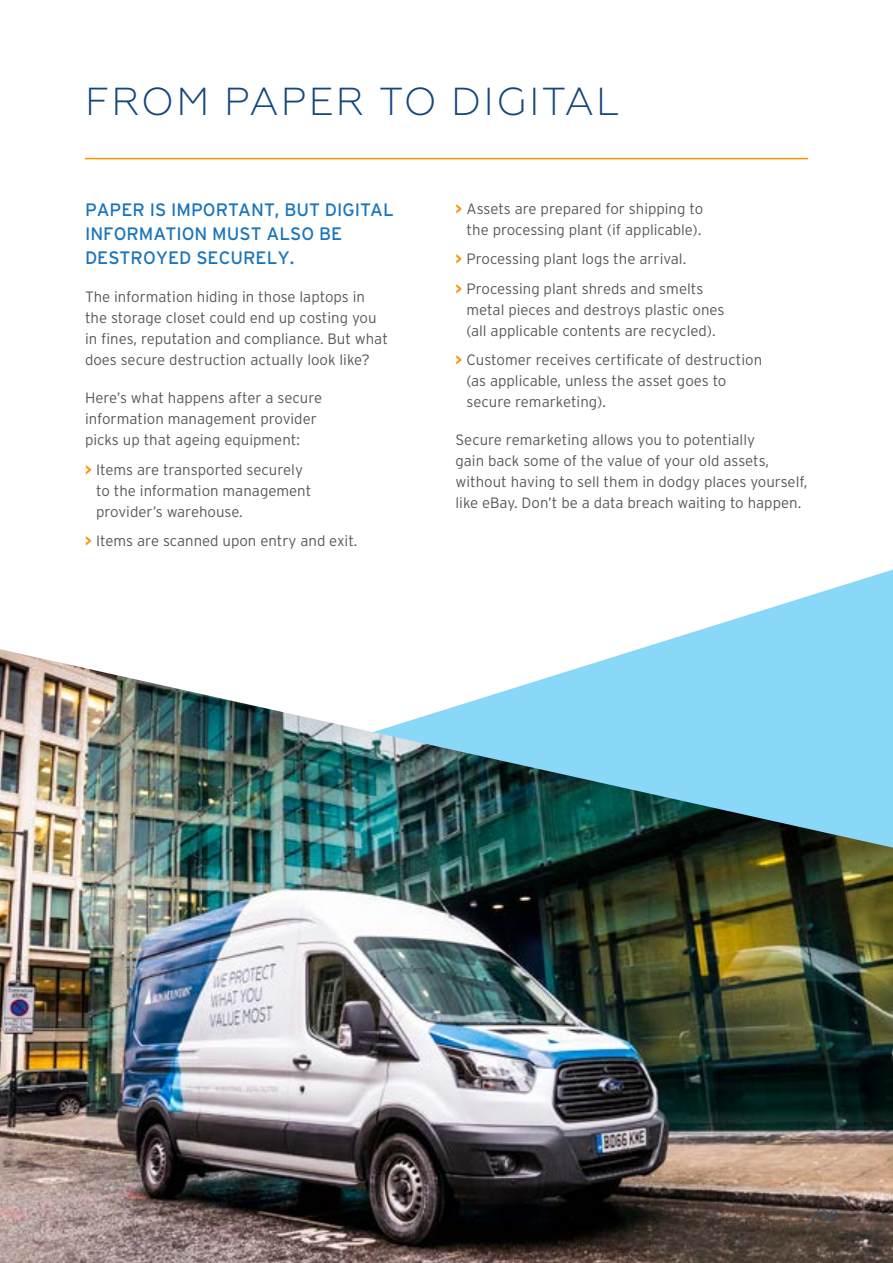
<style>
.page{position:relative;width:893px;height:1263px;background:#fff}
.page>*{position:absolute;margin:0;border:0;box-sizing:border-box;transform-origin:0 0}
.t1{font:300 39px "Geometria";letter-spacing:.055em;color:#14477d}
.t2{font:18px/24px "Interstate";color:#1b75bc}
.t3{font:300 15px/21px "Interstate";color:#58595b}
.t4{font:300 15px "Geometria";color:#14477d}
.s1{font-weight:700;color:#f79400}
</style>
<div class="page">
<svg style="left:639px;top:569px;width:254px;height:80px"></svg>
<img style="left:0;top:649px;width:893px;height:614px">
<hr style="left:85px;top:158px;width:723px;height:1px;background:#f79400">
<h1 class="t1" style="left:85px;top:79px;width:536px">FROM PAPER TO DIGITAL</h1>
<p class="t2" style="left:85px;top:198px;width:310px">PAPER IS IMPORTANT, BUT DIGITAL<br>INFORMATION MUST ALSO BE<br>DESTROYED SECURELY.</p>
<p class="t3" style="left:85px;top:286px;width:304px">The information hiding in those laptops in the storage closet could end up costing you in fines, reputation and compliance. But what does secure destruction actually look like?</p>
<p class="t3" style="left:85px;top:387px;width:239px">Here’s what happens after a secure information management provider picks up that ageing equipment:</p>
<p class="t3" style="left:96px;top:459px;width:217px;text-indent:-11px"><span class="s1">&gt;</span> Items are transported securely to the information management provider’s warehouse.</p>
<p class="t3" style="left:85px;top:530px;width:274px"><span class="s1">&gt;</span> Items are scanned upon entry and exit.</p>
<p class="t3" style="left:455px;top:198px;width:249px;text-align:right"><span class="s1">&gt;</span> Assets are prepared for shipping to the processing plant (if applicable).</p>
<p class="t3" style="left:455px;top:244px;width:249px;line-height:29.5px"><span class="s1">&gt;</span> Processing plant logs the arrival.<br><span class="s1">&gt;</span> Processing plant shreds and smelts</p>
<p class="t3" style="left:467px;top:299px;width:259px">metal pieces and destroys plastic ones (all applicable contents are recycled).</p>
<p class="t3" style="left:467px;top:349px;width:297px;text-indent:-11px"><span class="s1">&gt;</span> Customer receives certificate of destruction (as applicable, unless the asset goes to secure remarketing).</p>
<p class="t3" style="left:455px;top:429px;width:354px">Secure remarketing allows you to potentially<br>gain back some of the value of your old assets, without having to sell them in dodgy places yourself, like eBay. Don’t be a data breach waiting to happen.</p>
<p class="t4" style="left:812px;top:1207px;width:29px">/08</p>
</div>
